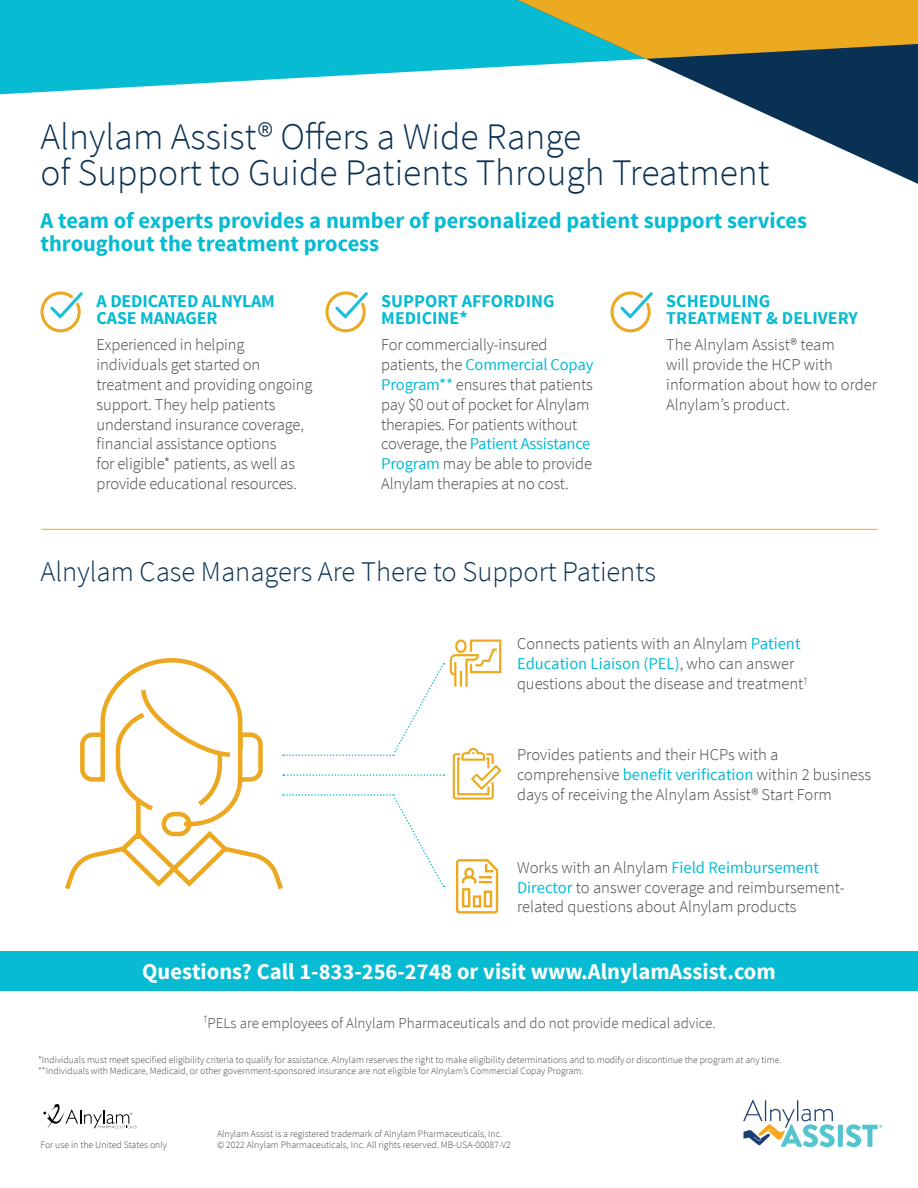
<style>
.page{position:relative;width:918px;height:1188px;background:#fff}
.page>*{position:absolute;margin:0;border:0;box-sizing:border-box;transform-origin:0 0}
.t1{font:300 37.5px/36px "Source Sans Pro";color:#093153}
.t2{font:300 28.5px "Source Sans Pro";color:#093153}
.t3{font:700 22.5px/22.5px "Source Sans Pro";color:#07bbd3}
.t4{font:700 22.5px "Source Sans Pro";color:#fff}
.t5{font:700 18px/16.5px "Source Sans Pro";color:#07bbd3}
.t6{font:300 16.5px/19.8px "Source Sans Pro";letter-spacing:-.01em;color:#444548}
.t7{font:300 15px "Source Sans Pro";color:#444548}
.t8{font:300 9.75px/10.5px "Source Sans Pro";color:#444548}
.s1{font-weight:400;color:#07bbd3}
</style>
<div class="page">
<div style="left:0;top:951px;width:918px;height:40px;background:#07bbd3"></div>
<svg style="left:0;top:0;width:518px;height:94px;background:#2bc5d9"></svg>
<svg style="left:518px;top:59px;width:400px;height:125px"></svg>
<svg style="left:518px;top:0;width:400px;height:59px;background:#b1a241"></svg>
<svg style="left:65px;top:658px;width:218px;height:232px"></svg>
<svg style="left:40px;top:291px;width:43px;height:41px"></svg>
<svg style="left:325px;top:291px;width:43px;height:41px"></svg>
<svg style="left:610px;top:291px;width:43px;height:41px"></svg>
<hr style="left:41px;top:529px;width:837px;height:1px;background:#ebaa20">
<svg style="left:450px;top:639px;width:51px;height:48px"></svg>
<svg style="left:456px;top:859px;width:42px;height:55px"></svg>
<svg style="left:43px;top:1103px;width:94px;height:26px"></svg>
<svg style="left:453px;top:748px;width:48px;height:52px"></svg>
<svg style="left:283px;top:774px;width:161px;height:2px"></svg>
<svg style="left:283px;top:794px;width:161px;height:93px"></svg>
<svg style="left:283px;top:663px;width:161px;height:93px"></svg>
<svg style="left:743px;top:1100px;width:92px;height:47px"></svg>
<div style="left:838px;top:1125px;width:5px;height:22px;background:#54c5cf"></div>
<svg style="left:846px;top:1124px;width:36px;height:23px"></svg>
<p class="t1" style="left:40px;top:119px;width:731px">Alnylam Assist® Offers a Wide Range<br>of Support to Guide Patients Through Treatment</p>
<p class="t3" style="left:40px;top:210px;width:768px">A team of experts provides a number of personalized patient support services throughout the treatment process</p>
<p class="t5" style="left:97px;top:294px;width:180px">A DEDICATED ALNYLAM<br>CASE MANAGER</p>
<p class="t6" style="left:97px;top:335px;width:217px">Experienced in helping individuals get started on treatment and providing ongoing support. They help patients understand insurance coverage, financial assistance options<br>for eligible* patients, as well as provide educational resources.</p>
<p class="t5" style="left:381px;top:294px;width:175px">SUPPORT AFFORDING<br>MEDICINE*</p>
<p class="t6" style="left:381px;top:335px;width:214px">For commercially-insured patients, the <span class="s1">Commercial Copay<br>Program**</span> ensures that patients pay $0 out of pocket for Alnylam therapies. For patients without coverage, the <span class="s1">Patient Assistance<br>Program</span> may be able to provide<br>Alnylam therapies at no cost.</p>
<p class="t5" style="left:666px;top:294px;width:193px">SCHEDULING<br>TREATMENT &amp; DELIVERY</p>
<p class="t6" style="left:666px;top:335px;width:212px">The Alnylam Assist® team<br>will provide the HCP with information about how to order<br>Alnylam’s product.</p>
<p class="t2" style="left:40px;top:554px;width:617px">Alnylam Case Managers Are There to Support Patients</p>
<p class="t6" style="left:517px;top:634px;width:292px">Connects patients with an Alnylam <span class="s1">Patient<br>Education Liaison (PEL)</span>, who can answer questions about the disease and treatment<sup>†</sup></p>
<p class="t6" style="left:517px;top:745px;width:356px">Provides patients and their HCPs with a comprehensive <span class="s1">benefit verification</span> within 2 business days of receiving the Alnylam Assist® Start Form</p>
<p class="t6" style="left:517px;top:857px;width:329px">Works with an Alnylam <span class="s1">Field Reimbursement<br>Director</span> to answer coverage and reimbursement&shy;related questions about Alnylam products</p>
<p class="t4" style="left:142px;top:958px;width:635px">Questions? Call 1-833-256-2748 or visit www.AlnylamAssist.com</p>
<p class="t7" style="left:203px;top:1014px;width:514px"><sup>†</sup>PELs are employees of Alnylam Pharmaceuticals and do not provide medical advice.</p>
<p class="t8" style="left:38px;top:1055px;width:745px">*Individuals must meet specified eligibility criteria to qualify for assistance. Alnylam reserves the right to make eligibility determinations and to modify or discontinue the program at any time. **Individuals with Medicare, Medicaid, or other government-sponsored insurance are not eligible for Alnylam’s Commercial Copay Program.</p>
<p class="t8" style="left:217px;top:1129px;width:287px">Alnylam Assist is a registered trademark of Alnylam Pharmaceuticals, Inc.</p>
<p class="t8" style="left:40px;top:1139px;width:128px">For use in the United States only</p>
<p class="t8" style="left:217px;top:1139px;width:295px">© 2022 Alnylam Pharmaceuticals, Inc. All rights reserved. MB-USA-00087-V2</p>
</div>
